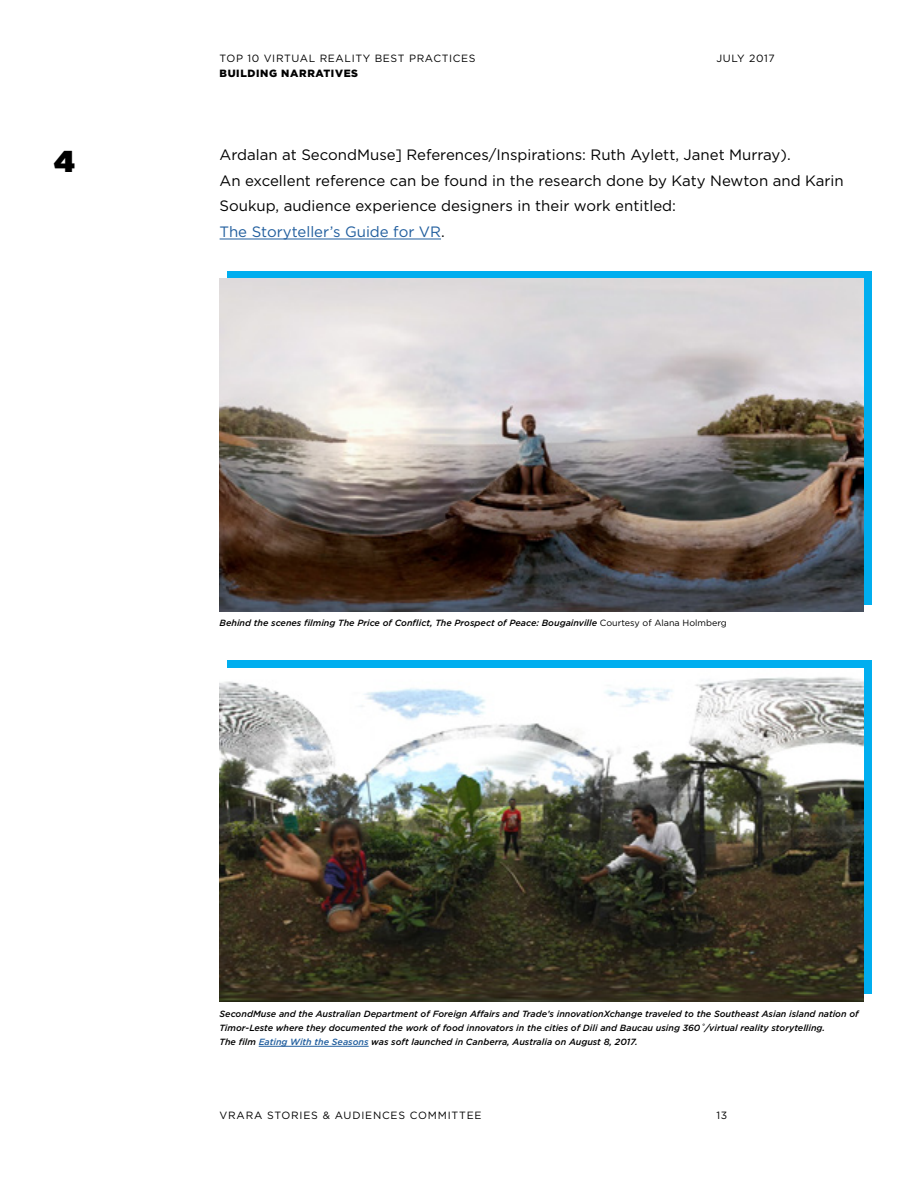
<style>
.page{position:relative;width:918px;height:1188px;background:#fff}
.page>*{position:absolute;margin:0;border:0;box-sizing:border-box;transform-origin:0 0}
.t1{font:900 30px "Gotham";color:#000}
.t2{font:15px/25.5px "Gotham";color:#000}
.t3{font:10.5px "Gotham";letter-spacing:.06em;color:#000}
.t4{font:900 10.5px "Gotham";letter-spacing:.06em;color:#000}
.t5{font:italic 500 9px/13.8px "Gotham";color:#000}
.s1{color:#215e9e}
.s2{font-weight:400;font-style:normal}
</style>
<div class="page">
<div style="left:227px;top:271px;width:645px;height:333px;background:#00aeef"></div>
<div style="left:227px;top:661px;width:645px;height:333px;background:#00aeef"></div>
<hr style="left:220px;top:239px;width:221px;height:1px;background:#215e9e">
<img style="left:220px;top:279px;width:644px;height:333px">
<img style="left:220px;top:668px;width:644px;height:333px">
<hr style="left:259px;top:1046px;width:110px;height:1px;background:#215e9e">
<h1 class="t1" style="left:54px;top:140px;width:22px">4</h1>
<p class="t3" style="left:220px;top:52px;width:258px">TOP 10 VIRTUAL REALITY BEST PRACTICES</p>
<p class="t4" style="left:220px;top:66px;width:140px">BUILDING NARRATIVES</p>
<p class="t3" style="left:716px;top:52px;width:60px">JULY 2017</p>
<p class="t2" style="left:220px;top:142px;width:626px">Ardalan at SecondMuse] References/Inspirations: Ruth Aylett, Janet Murray).<br>An excellent reference can be found in the research done by Katy Newton and Karin Soukup, audience experience designers in their work entitled:<br><span class="s1">The Storyteller’s Guide for VR</span>.</p>
<p class="t5" style="left:220px;top:616px;width:509px">Behind the scenes filming The Price of Conflict, The Prospect of Peace: Bougainville <span class="s2">Courtesy of Alana Holmberg</span></p>
<p class="t5" style="left:220px;top:1007px;width:641px">SecondMuse and the Australian Department of Foreign Affairs and Trade’s innovationXchange traveled to the Southeast Asian island nation of<br>Timor-Leste where they documented the work of food innovators in the cities of Dili and Baucau using 360˚/virtual reality storytelling.<br>The film <span class="s1">Eating With the Seasons</span> was soft launched in Canberra, Australia on August 8, 2017.</p>
<p class="t3" style="left:220px;top:1108px;width:264px">VRARA STORIES &amp; AUDIENCES COMMITTEE</p>
<p class="t3" style="left:716px;top:1108px;width:12px">13</p>
</div>
